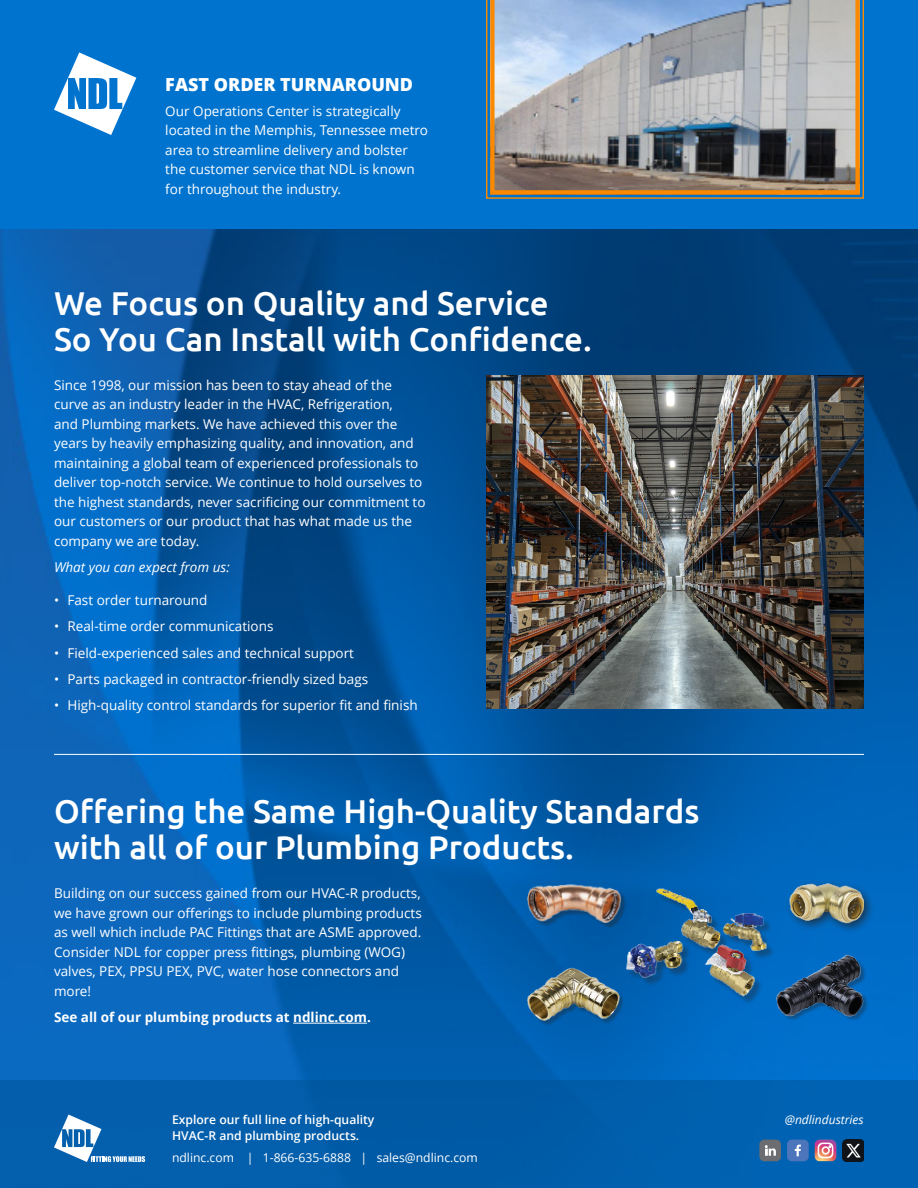
<style>
.page{position:relative;width:918px;height:1188px;background:#fff}
.page>*{position:absolute;margin:0;border:0;box-sizing:border-box;transform-origin:0 0}
.t1{font:500 33px/36px "Ubuntu";color:#fff}
.t2{font:800 18px "Open Sans";color:#fff}
.t3{font:13.5px/19.5px "Open Sans";color:#fff}
.t4{font:700 13.5px "Open Sans";color:#fff}
.t5{font:italic 13.5px "Open Sans";color:#fff}
.t6{font:600 12.15px/15.8px "Open Sans";color:#fff}
.t7{font:12.15px "Open Sans";color:#fff}
.t8{font:italic 12px "Open Sans";color:#fff}
</style>
<div class="page">
<img style="left:0;top:229px;width:918px;height:851px">
<div style="left:0;top:1080px;width:918px;height:108px;background:#005eac"></div>
<div style="left:0;top:0;width:918px;height:229px;background:#0073ce"></div>
<svg style="left:486px;top:0;width:378px;height:199px"></svg>
<img style="left:490px;top:0;width:370px;height:195px">
<svg style="left:54px;top:1115px;width:91px;height:47px"></svg>
<svg style="left:54px;top:52px;width:82px;height:83px"></svg>
<div style="left:628px;top:890px;width:147px;height:115px;background:#0068bf"></div>
<img style="left:624px;top:878px;width:150px;height:122px">
<div style="left:778px;top:956px;width:91px;height:65px;background:#231f20;opacity:.35"></div>
<img style="left:773px;top:950px;width:91px;height:75px">
<img style="left:525px;top:882px;width:100px;height:49px">
<div style="left:529px;top:969px;width:95px;height:57px;background:#0060b1"></div>
<img style="left:524px;top:966px;width:100px;height:58px">
<div style="left:784px;top:879px;width:91px;height:55px;background:#231f20;opacity:.75"></div>
<img style="left:781px;top:884px;width:83px;height:45px">
<hr style="left:293px;top:1023px;width:74px;height:1px;background:#fff">
<hr style="left:54px;top:754px;width:810px;height:1px;background:#fff">
<img style="left:486px;top:375px;width:378px;height:333px">
<div style="left:759px;top:1140px;width:22px;height:21px;background:#6c6d70;border-radius:5px"></div>
<svg style="left:765px;top:1145px;width:11px;height:11px"></svg>
<div style="left:787px;top:1140px;width:22px;height:21px;background:#4d75bb;border-radius:5px"></div>
<svg style="left:795px;top:1145px;width:6px;height:11px"></svg>
<img style="left:815px;top:1140px;width:21px;height:21px">
<svg style="left:818px;top:1143px;width:15px;height:15px"></svg>
<img style="left:842px;top:1140px;width:22px;height:21px">
<p class="t2" style="left:165px;top:71px;width:249px">FAST ORDER TURNAROUND</p>
<p class="t3" style="left:165px;top:101px;width:264px">Our Operations Center is strategically located in the Memphis, Tennessee metro area to streamline delivery and bolster the customer service that NDL is known for throughout the industry.</p>
<p class="t1" style="left:54px;top:284px;width:539px">We Focus on Quality and Service<br>So You Can Install with Confidence.</p>
<p class="t3" style="left:54px;top:375px;width:373px">Since 1998, our mission has been to stay ahead of the curve as an industry leader in the HVAC, Refrigeration,<br>and Plumbing markets. We have achieved this over the years by heavily emphasizing quality, and innovation, and maintaining a global team of experienced professionals to deliver top-notch service. We continue to hold ourselves to the highest standards, never sacrificing our commitment to our customers or our product that has what made us the company we are today.</p>
<p class="t5" style="left:54px;top:558px;width:177px">What you can expect from us:</p>
<p class="t3" style="left:54px;top:591px;width:155px">• Fast order turnaround</p>
<p class="t3" style="left:54px;top:617px;width:221px">• Real-time order communications</p>
<p class="t3" style="left:54px;top:643px;width:302px">• Field-experienced sales and technical support</p>
<p class="t3" style="left:54px;top:669px;width:316px">• Parts packaged in contractor-friendly sized bags</p>
<p class="t3" style="left:54px;top:696px;width:365px">• High-quality control standards for superior fit and finish</p>
<p class="t1" style="left:54px;top:792px;width:647px">Offering the Same High-Quality Standards with all of our Plumbing Products.</p>
<p class="t3" style="left:54px;top:884px;width:369px">Building on our success gained from our HVAC-R products, we have grown our offerings to include plumbing products as well which include PAC Fittings that are ASME approved.<br>Consider NDL for copper press fittings, plumbing (WOG) valves, PEX, PPSU PEX, PVC, water hose connectors and more!</p>
<p class="t4" style="left:54px;top:1008px;width:318px">See all of our plumbing products at ndlinc.com.</p>
<p class="t6" style="left:172px;top:1111px;width:204px">Explore our full line of high-quality<br>HVAC-R and plumbing products.</p>
<p class="t7" style="left:172px;top:1151px;width:307px">ndlinc.com | 1-866-635-6888 | sales@ndlinc.com</p>
<p class="t8" style="left:785px;top:1111px;width:80px">@ndlindustries</p>
</div>
